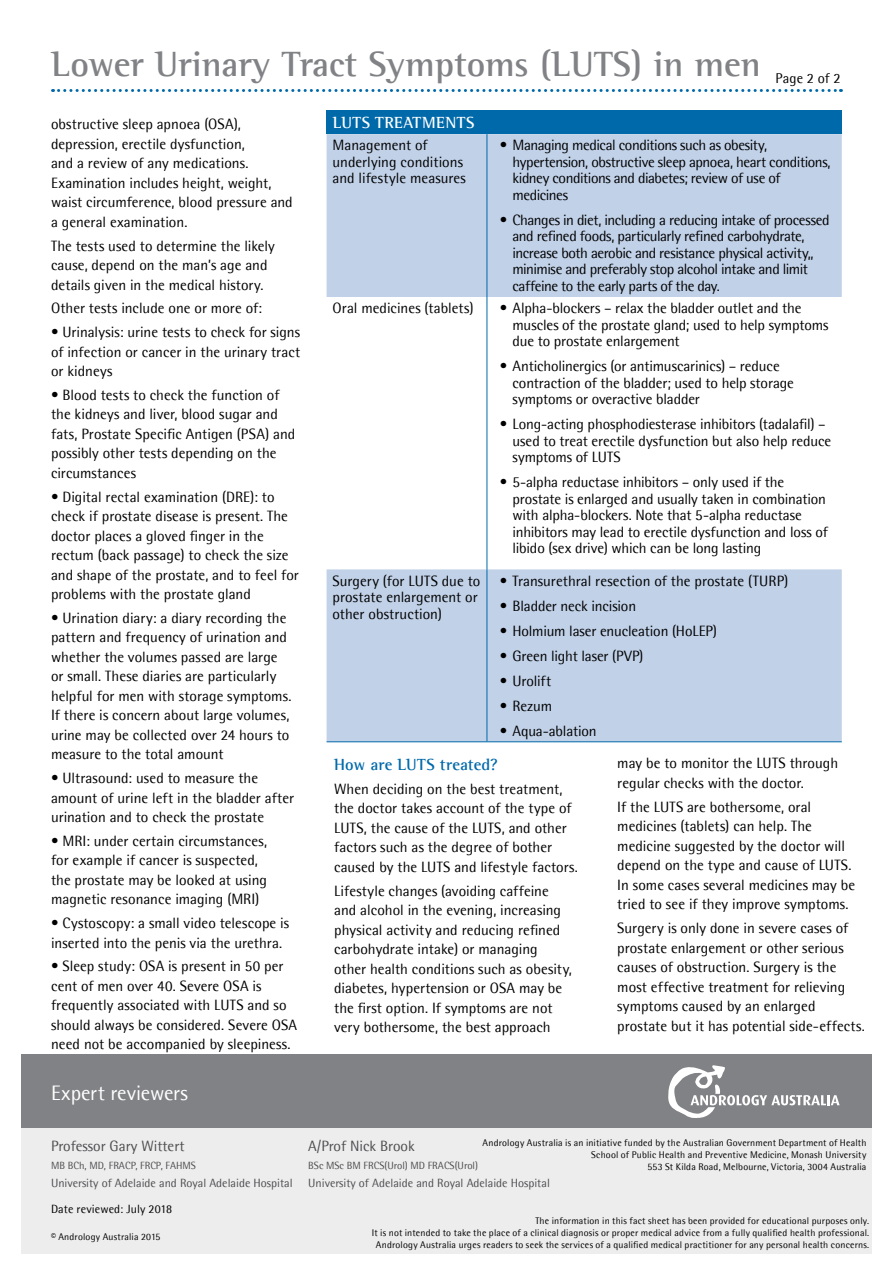
<style>
.page{position:relative;width:893px;height:1263px;background:#fff}
.page>*{position:absolute;margin:0;border:0;box-sizing:border-box;transform-origin:0 0}
.t1{font:700 36px "Rotis Semi Serif";color:#808285}
.t2{font:21px "Rotis Semi Sans";color:#fff}
.t3{font:700 16.5px "Rotis Semi Serif";letter-spacing:.01em;color:#0069aa}
.t4{font:700 16.5px "Rotis Semi Serif";letter-spacing:.025em;color:#fff}
.t5{font:15px/19.5px "Rotis Semi Sans";color:#000}
.t6{font:15px/16.5px "Rotis Semi Sans";letter-spacing:-.03em;color:#000}
.t7{font:15px "Rotis Semi Sans";color:#4d4d4f}
.t8{font:14.25px "Rotis Semi Sans";letter-spacing:.005em;color:#000}
.t9{font:12px "Rotis Semi Sans";color:#4d4d4f}
.t10{font:12px "Rotis Semi Sans";letter-spacing:.01em;color:#000}
.t11{font:10.5px "Rotis Semi Sans";color:#4d4d4f}
.t12{font:9.75px/12px "Rotis Semi Sans";letter-spacing:.02em;color:#000;text-align:right}
</style>
<div class="page">
<svg style="left:53px;top:89px;width:788px;height:3px"></svg>
<div style="left:327px;top:111px;width:515px;height:23px;background:#0069aa"></div>
<svg style="left:327px;top:134px;width:515px;height:607px;fill:#c1d1e8"></svg>
<hr style="left:487px;top:134px;width:1px;height:163px;background:#0069aa">
<hr style="left:487px;top:297px;width:1px;height:272px;background:#0069aa">
<hr style="left:487px;top:569px;width:1px;height:172px;background:#0069aa">
<hr style="left:327px;top:741px;width:160px;height:1px;background:#0069aa">
<hr style="left:487px;top:741px;width:355px;height:1px;background:#0069aa">
<div style="left:21px;top:1112px;width:851px;height:141px;background:#ededee"></div>
<div style="left:21px;top:1054px;width:851px;height:74px;background:#808285"></div>
<svg style="left:668px;top:1065px;width:172px;height:53px"></svg>
<h1 class="t1" style="left:51px;top:43px;width:711px">Lower Urinary Tract Symptoms (LUTS) in men</h1>
<p class="t8" style="left:776px;top:69px;width:66px">Page 2 of 2</p>
<p class="t5" style="left:51px;top:114px;width:243px">obstructive sleep apnoea (OSA), depression, erectile dysfunction,<br>and a review of any medications.<br>Examination includes height, weight, waist circumference, blood pressure and a general examination.</p>
<p class="t5" style="left:51px;top:236px;width:225px">The tests used to determine the likely cause, depend on the man’s age and details given in the medical history.</p>
<p class="t5" style="left:51px;top:298px;width:213px">Other tests include one or more of:</p>
<p class="t5" style="left:51px;top:322px;width:251px;text-align:justify">• Urinalysis: urine tests to check for signs of infection or cancer in the urinary tract or kidneys</p>
<p class="t5" style="left:51px;top:385px;width:246px">• Blood tests to check the function of the kidneys and liver, blood sugar and fats, Prostate Specific Antigen (PSA) and possibly other tests depending on the circumstances</p>
<p class="t5" style="left:51px;top:487px;width:249px">• Digital rectal examination (DRE): to check if prostate disease is present. The doctor places a gloved finger in the rectum (back passage) to check the size and shape of the prostate, and to feel for problems with the prostate gland</p>
<p class="t5" style="left:51px;top:608px;width:242px">• Urination diary: a diary recording the pattern and frequency of urination and whether the volumes passed are large or small. These diaries are particularly helpful for men with storage symptoms.<br>If there is concern about large volumes, urine may be collected over 24 hours to measure to the total amount</p>
<p class="t5" style="left:51px;top:768px;width:245px">• Ultrasound: used to measure the amount of urine left in the bladder after urination and to check the prostate</p>
<p class="t5" style="left:51px;top:831px;width:218px">• MRI: under certain circumstances, for example if cancer is suspected, the prostate may be looked at using magnetic resonance imaging (MRI)</p>
<p class="t5" style="left:51px;top:913px;width:240px">• Cystoscopy: a small video telescope is inserted into the penis via the urethra.</p>
<p class="t5" style="left:51px;top:956px;width:248px">• Sleep study: OSA is present in 50 per cent of men over 40. Severe OSA is frequently associated with LUTS and so should always be considered. Severe OSA need not be accompanied by sleepiness.</p>
<h2 class="t2" style="left:51px;top:1080px;width:138px">Expert reviewers</h2>
<p class="t4" style="left:333px;top:113px;width:143px">LUTS TREATMENTS</p>
<p class="t5" style="left:333px;top:137px;width:135px;line-height:16.5px">Management of underlying conditions and lifestyle measures</p>
<p class="t6" style="left:512px;top:137px;width:320px;text-indent:-13px">• Managing medical conditions such as obesity, hypertension, obstructive sleep apnoea, heart conditions, kidney conditions and diabetes; review of use of medicines</p>
<p class="t6" style="left:512px;top:212px;width:319px;text-indent:-13px">• Changes in diet, including a reducing intake of processed and refined foods, particularly refined carbohydrate, increase both aerobic and resistance physical activity,, minimise and preferably stop alcohol intake and limit caffeine to the early parts of the day.</p>
<p class="t5" style="left:333px;top:298px;width:142px">Oral medicines (tablets)</p>
<p class="t5" style="left:512px;top:300px;width:317px;line-height:16.5px;text-indent:-13px">• Alpha-blockers – relax the bladder outlet and the muscles of the prostate gland; used to help symptoms due to prostate enlargement</p>
<p class="t5" style="left:512px;top:358px;width:283px;line-height:16.5px;text-indent:-13px">• Anticholinergics (or antimuscarinics) – reduce contraction of the bladder; used to help storage symptoms or overactive bladder</p>
<p class="t5" style="left:512px;top:416px;width:320px;line-height:16.5px;text-indent:-13px">• Long-acting phosphodiesterase inhibitors (tadalafil) – used to treat erectile dysfunction but also help reduce symptoms of LUTS</p>
<p class="t5" style="left:512px;top:474px;width:317px;line-height:16.5px;text-indent:-13px">• 5-alpha reductase inhibitors – only used if the prostate is enlarged and usually taken in combination with alpha-blockers. Note that 5-alpha reductase inhibitors may lead to erectile dysfunction and loss of libido (sex drive) which can be long lasting</p>
<p class="t5" style="left:333px;top:572px;width:149px;line-height:16.5px">Surgery (for LUTS due to prostate enlargement or other obstruction)</p>
<p class="t5" style="left:500px;top:571px;width:290px">• Transurethral resection of the prostate (TURP)</p>
<p class="t5" style="left:500px;top:596px;width:138px">• Bladder neck incision</p>
<p class="t5" style="left:500px;top:621px;width:219px">• Holmium laser enucleation (HoLEP)</p>
<p class="t5" style="left:500px;top:646px;width:145px">• Green light laser (PVP)</p>
<p class="t5" style="left:500px;top:671px;width:53px">• Urolift</p>
<p class="t5" style="left:500px;top:696px;width:54px">• Rezum</p>
<p class="t5" style="left:500px;top:721px;width:98px">• Aqua-ablation</p>
<p class="t3" style="left:334px;top:755px;width:165px">How are LUTS treated?</p>
<p class="t5" style="left:334px;top:779px;width:245px">When deciding on the best treatment, the doctor takes account of the type of LUTS, the cause of the LUTS, and other factors such as the degree of bother caused by the LUTS and lifestyle factors.</p>
<p class="t5" style="left:334px;top:880px;width:239px">Lifestyle changes (avoiding caffeine and alcohol in the evening, increasing physical activity and reducing refined carbohydrate intake) or managing other health conditions such as obesity, diabetes, hypertension or OSA may be the first option. If symptoms are not very bothersome, the best approach</p>
<p class="t5" style="left:617px;top:753px;width:222px">may be to monitor the LUTS through regular checks with the doctor.</p>
<p class="t5" style="left:617px;top:797px;width:239px">If the LUTS are bothersome, oral medicines (tablets) can help. The medicine suggested by the doctor will depend on the type and cause of LUTS.<br>In some cases several medicines may be tried to see if they improve symptoms.</p>
<p class="t5" style="left:617px;top:918px;width:249px">Surgery is only done in severe cases of prostate enlargement or other serious causes of obstruction. Surgery is the most effective treatment for relieving symptoms caused by an enlarged prostate but it has potential side-effects.</p>
<p class="t7" style="left:51px;top:1136px;width:135px">Professor Gary Wittert</p>
<p class="t11" style="left:51px;top:1159px;width:146px">MB BCh, MD, FRACP, FRCP, FAHMS</p>
<p class="t9" style="left:51px;top:1175px;width:243px">University of Adelaide and Royal Adelaide Hospital</p>
<p class="t10" style="left:51px;top:1202px;width:123px">Date reviewed: July 2018</p>
<p class="t12" style="left:51px;top:1230px;width:111px">© Andrology Australia 2015</p>
<p class="t7" style="left:308px;top:1136px;width:108px">A/Prof Nick Brook</p>
<p class="t11" style="left:308px;top:1159px;width:171px">BSc MSc BM FRCS(Urol) MD FRACS(Urol)</p>
<p class="t9" style="left:308px;top:1175px;width:243px">University of Adelaide and Royal Adelaide Hospital</p>
<p class="t12" style="left:483px;top:1137px;width:385px">Andrology Australia is an initiative funded by the Australian Government Department of Health<br>School of Public Health and Preventive Medicine, Monash University<br>553 St Kilda Road, Melbourne, Victoria, 3004 Australia</p>
<p class="t12" style="left:372px;top:1214px;width:499px">The information in this fact sheet has been provided for educational purposes only.<br>It is not intended to take the place of a clinical diagnosis or proper medical advice from a fully qualified health professional.<br>Andrology Australia urges readers to seek the services of a qualified medical practitioner for any personal health concerns.</p>
</div>
